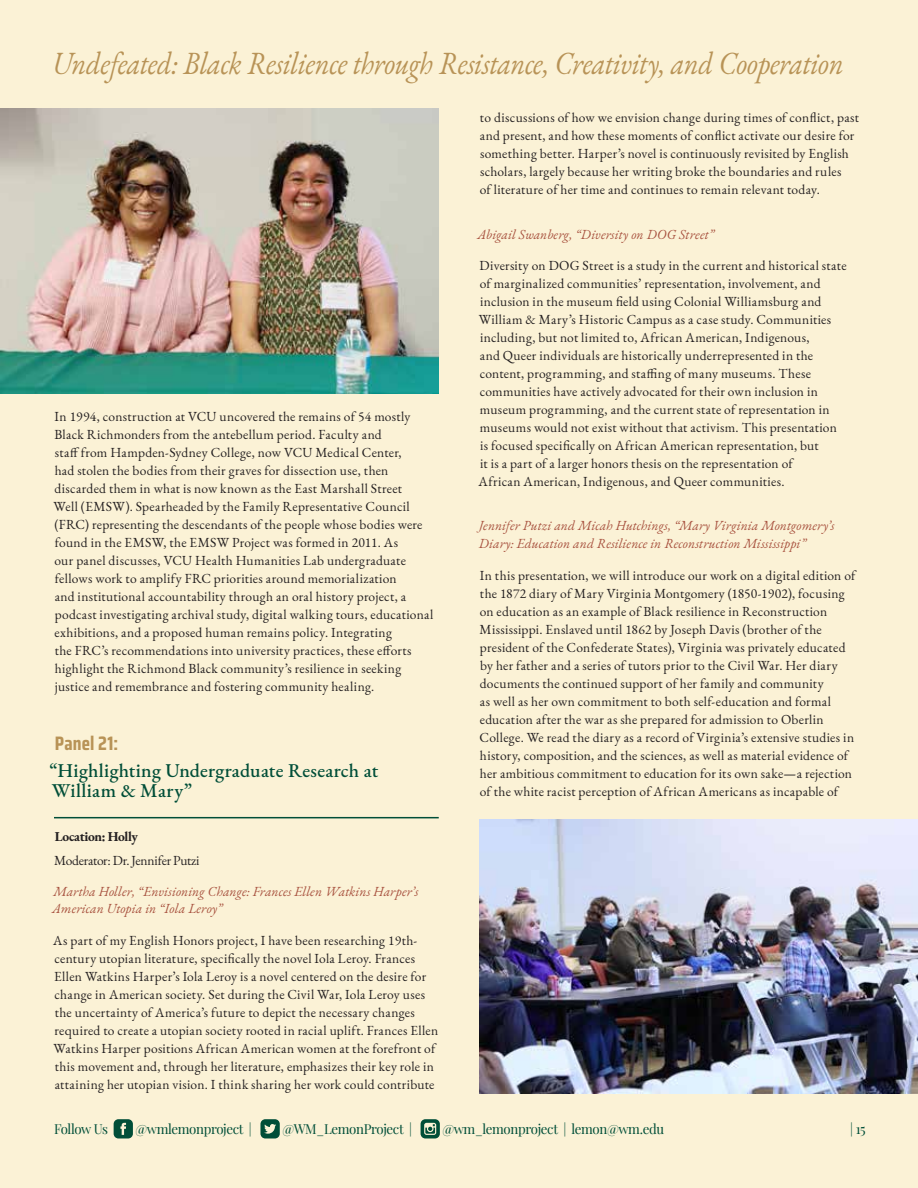
<style>
.page{position:relative;width:918px;height:1188px;background:#fbf2d6}
.page>*{position:absolute;margin:0;border:0;box-sizing:border-box;transform-origin:0 0}
.t1{font:italic 31.5px "EB Garamond";letter-spacing:-.015em;color:#b89357;scale:.9 1}
.t2{font:500 19.5px/19.5px "EB Garamond";letter-spacing:.01em;color:#004e38}
.t3{font:700 19.5px "Saira Condensed";letter-spacing:.005em;color:#b89357}
.t4{font:13.5px/18px "EB Garamond";letter-spacing:.02em;color:#231f20}
.t5{font:italic 13.5px/17.2px "EB Garamond";letter-spacing:.005em;color:#a8523f}
.t6{font:13.5px "Playfair Display";letter-spacing:-.025em;color:#004e38}
.t7{font:13.5px "EB Garamond";letter-spacing:-.02em;color:#231f20}
.t8{font:700 13.5px "EB Garamond";letter-spacing:-.03em;color:#231f20}
</style>
<div class="page">
<svg style="left:114px;top:1119px;width:19px;height:19px"></svg>
<svg style="left:260px;top:1119px;width:20px;height:19px"></svg>
<svg style="left:421px;top:1119px;width:19px;height:19px"></svg>
<hr style="left:54px;top:817px;width:385px;height:1px;background:#004e38">
<img style="left:479px;top:820px;width:439px;height:274px">
<img style="left:0;top:108px;width:439px;height:286px">
<h1 class="t1" style="left:52px;top:43px;width:881px">Undefeated: Black Resilience through Resistance, Creativity, and Cooperation</h1>
<p class="t4" style="left:54px;top:407px;width:381px">In 1994, construction at VCU uncovered the remains of 54 mostly Black Richmonders from the antebellum period. Faculty and<br>staff from Hampden-Sydney College, now VCU Medical Center,<br>had stolen the bodies from their graves for dissection use, then discarded them in what is now known as the East Marshall Street<br>Well (EMSW). Spearheaded by the Family Representative Council (FRC) representing the descendants of the people whose bodies were found in the EMSW, the EMSW Project was formed in 2011. As<br>our panel discusses, VCU Health Humanities Lab undergraduate fellows work to amplify FRC priorities around memorialization<br>and institutional accountability through an oral history project, a podcast investigating archival study, digital walking tours, educational exhibitions, and a proposed human remains policy. Integrating<br>the FRC’s recommendations into university practices, these efforts highlight the Richmond Black community’s resilience in seeking justice and remembrance and fostering community healing.</p>
<h2 class="t3" style="left:55px;top:729px;width:65px">Panel 21:</h2>
<h2 class="t2" style="left:49px;top:761px;width:330px">“Highlighting Undergraduate Research at<br>William &amp; Mary”</h2>
<p class="t8" style="left:55px;top:827px;width:85px">Location: Holly</p>
<p class="t7" style="left:54px;top:852px;width:147px">Moderator: Dr. Jennifer Putzi</p>
<p class="t5" style="left:52px;top:883px;width:368px">Martha Holler, “Envisioning Change: Frances Ellen Watkins Harper’s<br>American Utopia in “Iola Leroy”</p>
<p class="t4" style="left:53px;top:931px;width:387px">As part of my English Honors project, I have been researching 19th&shy;century utopian literature, specifically the novel Iola Leroy. Frances Ellen Watkins Harper’s Iola Leroy is a novel centered on the desire for change in American society. Set during the Civil War, Iola Leroy uses the uncertainty of America’s future to depict the necessary changes required to create a utopian society rooted in racial uplift. Frances Ellen Watkins Harper positions African American women at the forefront of this movement and, through her literature, emphasizes their key role in attaining her utopian vision. I think sharing her work could contribute</p>
<p class="t4" style="left:480px;top:108px;width:381px">to discussions of how we envision change during times of conflict, past and present, and how these moments of conflict activate our desire for something better. Harper’s novel is continuously revisited by English scholars, largely because her writing broke the boundaries and rules<br>of literature of her time and continues to remain relevant today.</p>
<p class="t5" style="left:477px;top:226px;width:238px">Abigail Swanberg, “Diversity on DOG Street”</p>
<p class="t4" style="left:478px;top:257px;width:370px">Diversity on DOG Street is a study in the current and historical state of marginalized communities’ representation, involvement, and inclusion in the museum field using Colonial Williamsburg and William &amp; Mary’s Historic Campus as a case study. Communities including, but not limited to, African American, Indigenous,<br>and Queer individuals are historically underrepresented in the content, programming, and staffing of many museums. These communities have actively advocated for their own inclusion in museum programming, and the current state of representation in museums would not exist without that activism. This presentation is focused specifically on African American representation, but<br>it is a part of a larger honors thesis on the representation of<br>African American, Indigenous, and Queer communities.</p>
<p class="t5" style="left:479px;top:517px;width:357px;line-height:18px">Jennifer Putzi and Micah Hutchings, “Mary Virginia Montgomery’s<br>Diary: Education and Resilience in Reconstruction Mississippi”</p>
<p class="t4" style="left:480px;top:566px;width:377px">In this presentation, we will introduce our work on a digital edition of the 1872 diary of Mary Virginia Montgomery (1850-1902), focusing on education as an example of Black resilience in Reconstruction Mississippi. Enslaved until 1862 by Joseph Davis (brother of the president of the Confederate States), Virginia was privately educated by her father and a series of tutors prior to the Civil War. Her diary documents the continued support of her family and community<br>as well as her own commitment to both self-education and formal education after the war as she prepared for admission to Oberlin College. We read the diary as a record of Virginia’s extensive studies in history, composition, and the sciences, as well as material evidence of her ambitious commitment to education for its own sake—a rejection of the white racist perception of African Americans as incapable of</p>
<p class="t6" style="left:54px;top:1118px;width:56px">Follow Us</p>
<p class="t6" style="left:136px;top:1118px;width:118px">@wmlemonproject |</p>
<p class="t6" style="left:282px;top:1118px;width:131px">@WM_LemonProject |</p>
<p class="t6" style="left:442px;top:1118px;width:223px">@wm_lemonproject | lemon@wm.edu</p>
<p class="t6" style="left:850px;top:1118px;width:17px">| 15</p>
</div>
